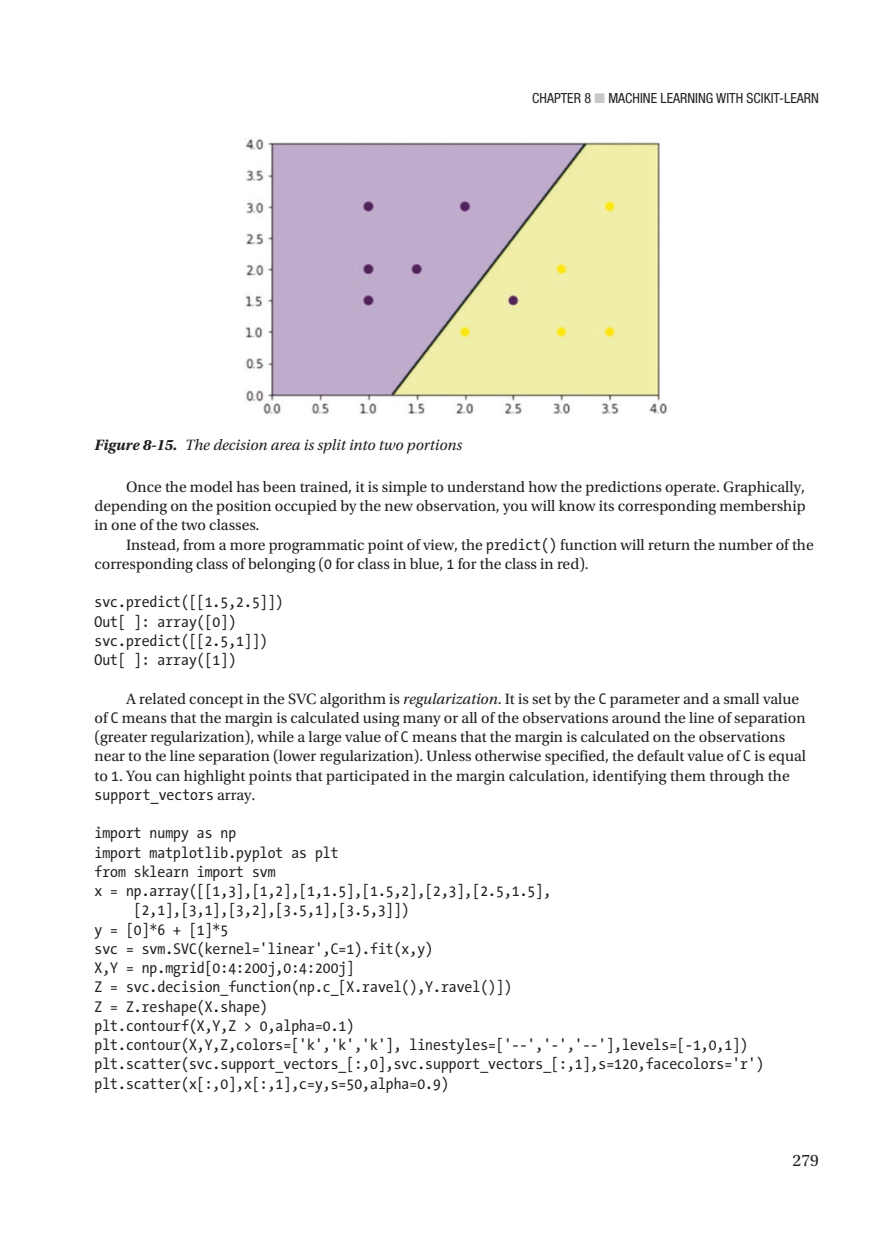
<style>
.page{position:relative;width:882px;height:1260px;background:#fff}
.page>*{position:absolute;margin:0;border:0;box-sizing:border-box;transform-origin:0 0}
.t1{font:17.5px "Utopia Std";color:#231f20}
.Text{font:15.75px/19.2px "Utopia Std";color:#231f20}
.Chapter{font:15.75px/19.2px "The Sans Mono Con Normal";color:#231f20}
.Code_End{font:15.75px "The Sans Mono Con Normal";color:#231f20}
.t2{font:italic 15.75px "Utopia Std";color:#231f20}
.Code_Start{font:15.75px "The Sans Mono Con Normal";color:#231f20}
.t3{font:condensed 14px "Helvetica Neue LT Std";color:#231f20}
.s1{color:#c7c8ca}
.s2{font-weight:700}
.s3{font-family:"The Sans Mono Con Normal"}
.s4{font-style:italic}
</style>
<div class="page">
<img style="left:245px;top:139px;width:422px;height:276px">
<p class="t3" style="left:532px;top:90px;width:288px">CHAPTER 8 <span class="s1">■</span> MACHINE LEARNING WITH SCIKIT-LEARN</p>
<p class="t2" style="left:94px;top:436px;width:369px"><span class="s2">Figure 8-15.</span> The decision area is split into two portions</p>
<p class="Text" style="left:94px;top:477px;width:713px;text-align:justify;text-indent:32px">Once the model has been trained, it is simple to understand how the predictions operate. Graphically, depending on the position occupied by the new observation, you will know its corresponding membership in one of the two classes.</p>
<p class="Text" style="left:94px;top:535px;width:721px;text-indent:32px">Instead, from a more programmatic point of view, the <span class="s3">predict()</span> function will return the number of the corresponding class of belonging (<span class="s3">0</span> for class in blue, <span class="s3">1</span> for the class in red).</p>
<p class="Code_Start" style="left:94px;top:594px;width:190px">svc.predict([[1.5,2.5]])</p>
<p class="Chapter" style="left:94px;top:612px;width:175px">Out[ ]: array([0]) svc.predict([[2.5,1]])</p>
<p class="Code_End" style="left:94px;top:652px;width:143px">Out[ ]: array([1])</p>
<p class="Text" style="left:94px;top:689px;width:713px;text-indent:32px">A related concept in the SVC algorithm is <span class="s4">regularization</span>. It is set by the <span class="s3">C</span> parameter and a small value of <span class="s3">C</span> means that the margin is calculated using many or all of the observations around the line of separation (greater regularization), while a large value of <span class="s3">C</span> means that the margin is calculated on the observations near to the line separation (lower regularization). Unless otherwise specified, the default value of <span class="s3">C</span> is equal to <span class="s3">1</span>. You can highlight points that participated in the margin calculation, identifying them through the <span class="s3">support_vectors</span> array.</p>
<p class="Code_Start" style="left:94px;top:825px;width:143px">import numpy as np</p>
<p class="Chapter" style="left:94px;top:843px;width:246px">import matplotlib.pyplot as plt</p>
<p class="Chapter" style="left:94px;top:863px;width:183px">from sklearn import svm</p>
<p class="Chapter" style="left:94px;top:882px;width:458px">x = np.array([[1,3],[1,2],[1,1.5],[1.5,2],[2,3],[2.5,1.5],</p>
<p class="Chapter" style="left:134px;top:901px;width:277px">[2,1],[3,1],[3,2],[3.5,1],[3.5,3]])</p>
<p class="Chapter" style="left:94px;top:920px;width:135px">y = [0]*6 + [1]*5</p>
<p class="Chapter" style="left:94px;top:940px;width:340px">svc = svm.SVC(kernel='linear',C=1).fit(x,y)</p>
<p class="Chapter" style="left:94px;top:959px;width:261px">X,Y = np.mgrid[0:4:200j,0:4:200j]</p>
<p class="Chapter" style="left:94px;top:978px;width:419px">Z = svc.decision_function(np.c_[X.ravel(),Y.ravel()])</p>
<p class="Chapter" style="left:94px;top:997px;width:175px">Z = Z.reshape(X.shape)</p>
<p class="Chapter" style="left:94px;top:1017px;width:261px">plt.contourf(X,Y,Z &gt; 0,alpha=0.1)</p>
<p class="Chapter" style="left:94px;top:1036px;width:655px">plt.contour(X,Y,Z,colors=['k','k','k'], linestyles=['--','-','--'],levels=[-1,0,1])</p>
<p class="Chapter" style="left:94px;top:1055px;width:671px">plt.scatter(svc.support_vectors_[:,0],svc.support_vectors_[:,1],s=120,facecolors='r')</p>
<p class="Code_End" style="left:94px;top:1075px;width:356px">plt.scatter(x[:,0],x[:,1],c=y,s=50,alpha=0.9)</p>
<p class="t1" style="left:793px;top:1150px;width:28px">279</p>
</div>
